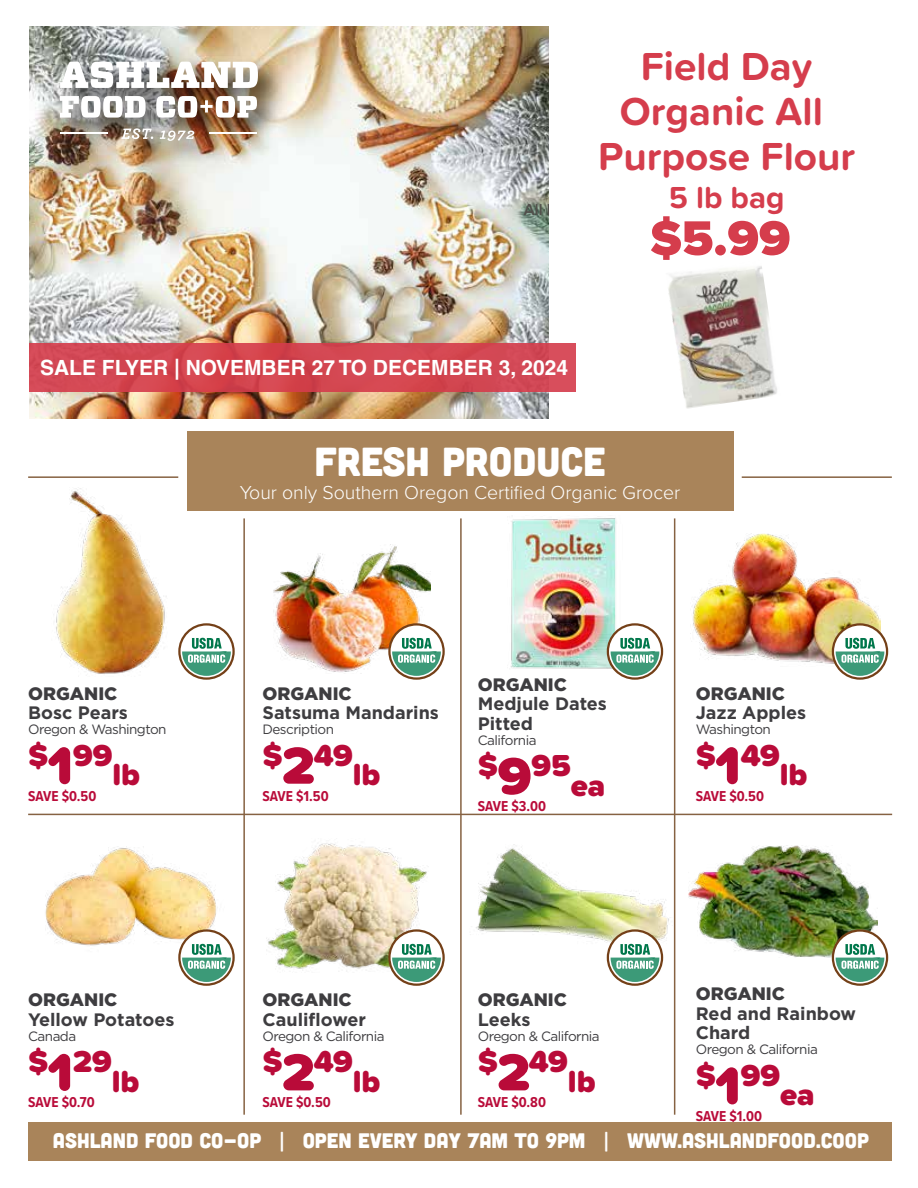
<style>
.page{position:relative;width:918px;height:1188px;background:#fff}
.page>*{position:absolute;margin:0;border:0;box-sizing:border-box;transform-origin:0 0}
.t1{font:900 50.25px "Proxima Nova";color:#d53d4c}
.t2{font:700 40.5px/45px "Proxima Soft";color:#d53d4c;text-align:center}
.t3{font:40.5px "Cubano";color:#fff}
.t4{font:900 31.5px "Proxima Soft";color:#b90b39}
.t5{font:700 31.5px "Proxima Soft";color:#d53d4c}
.t6{font:21px "Cubano";color:#fff}
.t7{font:700 21px "Helvetica LT Pro";color:#fff}
.t8{font:300 19.5px "Proxima Nova";color:#fff}
.t9{font:700 18px/19.5px "Gotham";color:#3e3d40}
.t10{font:900 18px "Gotham";color:#3e3d40}
.t11{font:700 14.85px "Proxima Nova Cond";color:#b90b39}
.t12{font:13.5px "Gotham";letter-spacing:-.04em;color:#3e3d40}
.s1{font-size:54px}
</style>
<div class="page">
<hr style="left:28px;top:814px;width:864px;height:1px;background:#866242">
<hr style="left:460px;top:518px;width:2px;height:597px;background:#866242">
<hr style="left:243px;top:518px;width:2px;height:597px;background:#866242">
<hr style="left:674px;top:518px;width:1px;height:597px;background:#866242">
<hr style="left:28px;top:476px;width:150px;height:2px;background:#866242">
<hr style="left:742px;top:476px;width:150px;height:2px;background:#866242">
<img style="left:30px;top:26px;width:519px;height:392px">
<img style="left:48px;top:49px;width:243px;height:125px">
<svg style="left:60px;top:62px;width:198px;height:26px"></svg>
<svg style="left:60px;top:96px;width:86px;height:22px"></svg>
<svg style="left:156px;top:96px;width:101px;height:22px"></svg>
<svg style="left:121px;top:128px;width:32px;height:11px"></svg>
<svg style="left:160px;top:131px;width:34px;height:10px"></svg>
<hr style="left:60px;top:133px;width:47px;height:1px;background:#fff">
<hr style="left:209px;top:133px;width:48px;height:1px;background:#fff">
<div style="left:30px;top:343px;width:545px;height:49px;background:#d44853"></div>
<img style="left:668px;top:266px;width:109px;height:143px">
<img style="left:56px;top:488px;width:111px;height:186px">
<img style="left:273px;top:544px;width:158px;height:128px">
<img style="left:510px;top:518px;width:107px;height:151px">
<img style="left:690px;top:534px;width:190px;height:130px">
<img style="left:45px;top:847px;width:171px;height:99px">
<img style="left:268px;top:843px;width:159px;height:129px">
<img style="left:476px;top:844px;width:193px;height:117px">
<img style="left:689px;top:845px;width:189px;height:113px">
<svg style="left:178px;top:623px;width:57px;height:57px"></svg>
<svg style="left:178px;top:929px;width:57px;height:57px"></svg>
<svg style="left:607px;top:623px;width:56px;height:57px"></svg>
<svg style="left:607px;top:929px;width:56px;height:57px"></svg>
<svg style="left:388px;top:623px;width:57px;height:57px"></svg>
<svg style="left:388px;top:929px;width:57px;height:57px"></svg>
<svg style="left:832px;top:623px;width:56px;height:57px"></svg>
<svg style="left:832px;top:929px;width:56px;height:57px"></svg>
<div style="left:187px;top:432px;width:546px;height:79px;background:#a9845a"></div>
<div style="left:28px;top:1123px;width:864px;height:38px;background:#a9845a"></div>
<h2 class="t2" style="left:598px;top:43px;width:258px">Field Day<br>Organic All<br>Purpose Flour</h2>
<h3 class="t5" style="left:669px;top:173px;width:117px">5 lb bag</h3>
<h1 class="t1" style="left:650px;top:201px;width:142px">$5.99</h1>
<h3 class="t7" style="left:40px;top:354px;width:530px">SALE FLYER | NOVEMBER 27 TO DECEMBER 3, 2024</h3>
<h2 class="t3" style="left:314px;top:435px;width:293px">FRESH PRODUCE</h2>
<h3 class="t8" style="left:240px;top:478px;width:442px">Your only Southern Oregon Certified Organic Grocer</h3>
<h3 class="t10" style="left:28px;top:681px;width:91px">ORGANIC</h3>
<h3 class="t9" style="left:28px;top:703px;width:101px">Bosc Pears</h3>
<p class="t12" style="left:28px;top:721px;width:140px">Oregon &amp; Washington</p>
<h3 class="t4" style="left:28px;top:731px;width:86px">$<span class="s1">1</span>99</h3>
<h3 class="t4" style="left:112px;top:751px;width:29px">lb</h3>
<p class="t11" style="left:28px;top:785px;width:70px">SAVE $0.50</p>
<h3 class="t10" style="left:263px;top:681px;width:91px">ORGANIC</h3>
<h3 class="t9" style="left:263px;top:703px;width:178px">Satsuma Mandarins</h3>
<p class="t12" style="left:263px;top:721px;width:73px">Description</p>
<h3 class="t4" style="left:263px;top:731px;width:92px">$<span class="s1">2</span>49</h3>
<h3 class="t4" style="left:353px;top:751px;width:29px">lb</h3>
<p class="t11" style="left:263px;top:785px;width:68px">SAVE $1.50</p>
<h3 class="t10" style="left:478px;top:672px;width:91px">ORGANIC</h3>
<h3 class="t9" style="left:478px;top:694px;width:131px">Medjule Dates<br>Pitted</h3>
<p class="t12" style="left:478px;top:731px;width:60px">California</p>
<h3 class="t4" style="left:478px;top:742px;width:95px">$<span class="s1">9</span>95</h3>
<h3 class="t4" style="left:571px;top:761px;width:36px">ea</h3>
<p class="t11" style="left:478px;top:795px;width:70px">SAVE $3.00</p>
<h3 class="t10" style="left:696px;top:681px;width:91px">ORGANIC</h3>
<h3 class="t9" style="left:696px;top:703px;width:112px">Jazz Apples</h3>
<p class="t12" style="left:696px;top:721px;width:77px">Washington</p>
<h3 class="t4" style="left:696px;top:731px;width:85px">$<span class="s1">1</span>49</h3>
<h3 class="t4" style="left:780px;top:751px;width:29px">lb</h3>
<p class="t11" style="left:696px;top:785px;width:70px">SAVE $0.50</p>
<h3 class="t10" style="left:696px;top:982px;width:91px">ORGANIC</h3>
<h3 class="t9" style="left:696px;top:1004px;width:162px">Red and Rainbow<br>Chard</h3>
<p class="t12" style="left:696px;top:1041px;width:124px">Oregon &amp; California</p>
<h3 class="t4" style="left:696px;top:1051px;width:86px">$<span class="s1">1</span>99</h3>
<h3 class="t10" style="left:28px;top:988px;width:91px">ORGANIC</h3>
<h3 class="t9" style="left:28px;top:1010px;width:148px">Yellow Potatoes</h3>
<p class="t12" style="left:28px;top:1027px;width:50px">Canada</p>
<h3 class="t4" style="left:28px;top:1038px;width:85px">$<span class="s1">1</span>29</h3>
<h3 class="t10" style="left:263px;top:988px;width:91px">ORGANIC</h3>
<h3 class="t9" style="left:263px;top:1010px;width:105px">Cauliflower</h3>
<p class="t12" style="left:263px;top:1027px;width:124px">Oregon &amp; California</p>
<h3 class="t4" style="left:263px;top:1038px;width:92px">$<span class="s1">2</span>49</h3>
<h3 class="t10" style="left:478px;top:988px;width:91px">ORGANIC</h3>
<h3 class="t9" style="left:478px;top:1010px;width:54px">Leeks</h3>
<p class="t12" style="left:478px;top:1027px;width:124px">Oregon &amp; California</p>
<h3 class="t4" style="left:478px;top:1038px;width:92px">$<span class="s1">2</span>49</h3>
<h3 class="t4" style="left:112px;top:1057px;width:29px">lb</h3>
<h3 class="t4" style="left:353px;top:1057px;width:29px">lb</h3>
<h3 class="t4" style="left:568px;top:1057px;width:29px">lb</h3>
<h3 class="t4" style="left:780px;top:1071px;width:36px">ea</h3>
<p class="t11" style="left:28px;top:1092px;width:68px">SAVE $0.70</p>
<p class="t11" style="left:263px;top:1092px;width:70px">SAVE $0.50</p>
<p class="t11" style="left:478px;top:1092px;width:70px">SAVE $0.80</p>
<p class="t11" style="left:696px;top:1105px;width:68px">SAVE $1.00</p>
<h3 class="t6" style="left:53px;top:1128px;width:817px">ASHLAND FOOD CO-OP | OPEN EVERY DAY 7AM TO 9PM | WWW.ASHLANDFOOD.COOP</h3>
</div>
